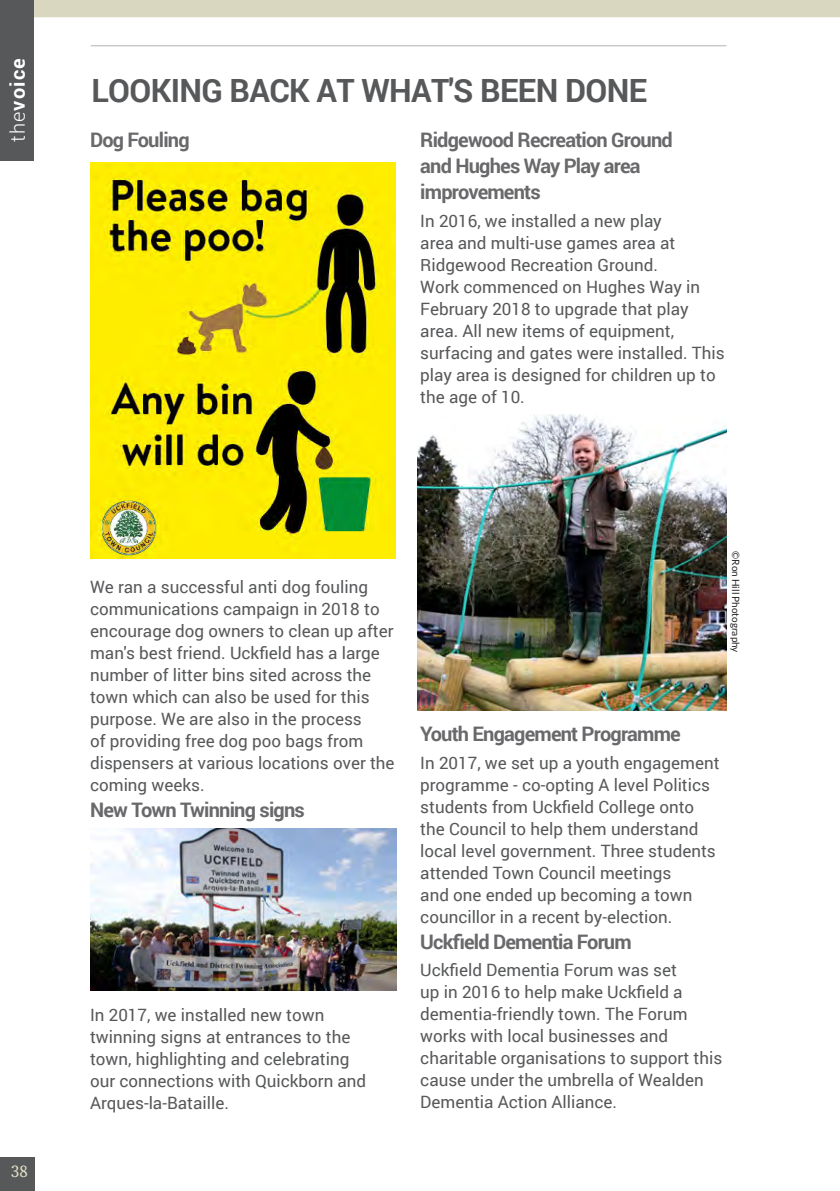
<style>
.page{position:relative;width:840px;height:1191px;background:#fff}
.page>*{position:absolute;margin:0;border:0;box-sizing:border-box;transform-origin:0 0}
.Heading_1{font:700 32px "Roboto";letter-spacing:-.02em;color:#57585a}
.Crosshead{font:700 20px/26px "Roboto";letter-spacing:-.04em;color:#69696c}
.Quotation{font:700 20px "Roboto";letter-spacing:.06em;color:#fff}
.Main_Body_Text{font:17px/22px "Roboto";color:#57585a}
.Crosshead-2{font:17px/22px "Roboto";color:#57585a}
.Heading{font:17px "Source Serif Pro";color:#e7e5cb}
.t1{font:10px "Lato";color:#231f20}
.s1{font-weight:300}
</style>
<div class="page">
<hr style="left:91px;top:45px;width:635px;height:1px;background:#c7c8ca">
<div style="left:0;top:1157px;width:35px;height:34px;background:#57585a"></div>
<div style="left:33px;top:0;width:806px;height:17px;background:#d9d7bf"></div>
<div style="left:0;top:0;width:33px;height:160px;background:#57585a"></div>
<img style="left:90px;top:162px;width:305px;height:396px">
<img style="left:90px;top:828px;width:306px;height:162px">
<img style="left:418px;top:414px;width:308px;height:296px">
<p class="Quotation" style="left:3px;top:142px;width:86px;rotate:-90deg"><span class="s1">the</span>voice</p>
<p class="Heading" style="left:11px;top:1159px;width:18px">38</p>
<p class="Heading_1" style="left:91px;top:68px;width:556px">LOOKING BACK AT WHAT'S BEEN DONE</p>
<p class="Crosshead" style="left:90px;top:126px;width:101px">Dog Fouling</p>
<p class="Crosshead" style="left:420px;top:126px;width:254px">Ridgewood Recreation Ground and Hughes Way Play area improvements</p>
<p class="Main_Body_Text" style="left:420px;top:209px;width:256px">In 2016, we installed a new play area and multi-use games area at<br>Ridgewood Recreation Ground.</p>
<p class="Main_Body_Text" style="left:420px;top:275px;width:306px">Work commenced on Hughes Way in<br>February 2018 to upgrade that play area. All new items of equipment, surfacing and gates were installed. This play area is designed for children up to the age of 10.</p>
<p class="Main_Body_Text" style="left:90px;top:575px;width:306px">We ran a successful anti dog fouling communications campaign in 2018 to encourage dog owners to clean up after man's best friend. Uckfield has a large number of litter bins sited across the town which can also be used for this purpose. We are also in the process<br>of providing free dog poo bags from dispensers at various locations over the coming weeks.</p>
<p class="Crosshead" style="left:90px;top:796px;width:216px">New Town Twinning signs</p>
<p class="Main_Body_Text" style="left:90px;top:1003px;width:277px">In 2017, we installed new town twinning signs at entrances to the town, highlighting and celebrating our connections with Quickborn and<br>Arques-la-Bataille.</p>
<p class="t1" style="left:740px;top:551px;width:103px;rotate:90deg">©Ron Hill Photography</p>
<p class="Crosshead" style="left:420px;top:720px;width:262px">Youth Engagement Programme</p>
<p class="Main_Body_Text" style="left:420px;top:751px;width:300px">In 2017, we set up a youth engagement programme - co-opting A level Politics students from Uckfield College onto the Council to help them understand local level government. Three students attended Town Council meetings<br>and one ended up becoming a town councillor in a recent by-election.</p>
<p class="Crosshead" style="left:420px;top:927px;width:213px">Uckfield Dementia Forum</p>
<p class="Crosshead-2" style="left:420px;top:958px;width:303px">Uckfield Dementia Forum was set<br>up in 2016 to help make Uckfield a dementia-friendly town. The Forum works with local businesses and charitable organisations to support this cause under the umbrella of Wealden Dementia Action Alliance.</p>
</div>
